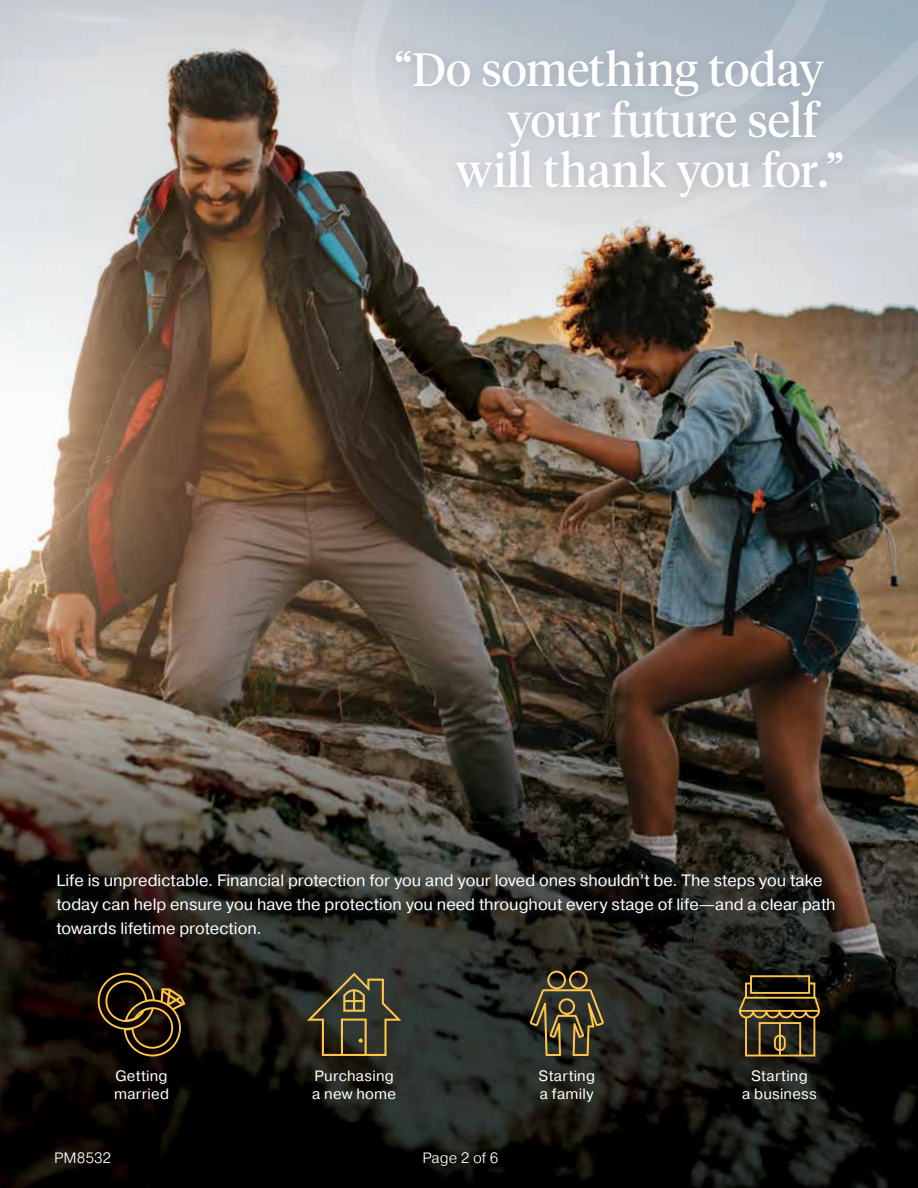
<style>
.page{position:relative;width:918px;height:1188px;background:#fff}
.page>*{position:absolute;margin:0;border:0;box-sizing:border-box;transform-origin:0 0}
.t1{font:46.5px/49.5px "Tiempos Headline";color:#fff;text-align:center}
.t2{font:16.5px/24px "Pragmatica";color:#fff}
.t3{font:15px/18px "Pragmatica";letter-spacing:.015em;color:#fff}
.t4{font:300 15px "Pragmatica";color:#fff}
</style>
<div class="page">
<img style="left:0;top:413px;width:918px;height:775px">
<img style="left:0;top:0;width:918px;height:413px">
<svg style="left:334px;top:0;width:584px;height:254px;background:#bfc4c9"></svg>
<svg style="left:98px;top:973px;width:87px;height:83px;background:#36260f"></svg>
<svg style="left:307px;top:973px;width:94px;height:83px;background:#47432d"></svg>
<svg style="left:530px;top:971px;width:74px;height:85px;background:#51482d"></svg>
<svg style="left:739px;top:975px;width:81px;height:81px;background:#493c1d"></svg>
<div style="left:444px;top:89px;width:389px;height:120px;background:#323e48;opacity:.2"></div>
<div style="left:384px;top:38px;width:451px;height:71px;background:#323e48;opacity:.2"></div>
<div style="left:808px;top:140px;width:47px;height:59px;background:#c7ccd2"></div>
<div style="left:45px;top:862px;width:802px;height:86px;background:#323e48;opacity:.75"></div>
<h1 class="t1" style="left:394px;top:43px;width:431px">“Do something today</h1>
<h1 class="t1" style="left:455px;top:94px;width:390px">your future self will thank you for.”</h1>
<p class="t2" style="left:56px;top:869px;width:781px">Life is unpredictable. Financial protection for you and your loved ones shouldn’t be. The steps you take today can help ensure you have the protection you need throughout every stage of life—and a clear path towards lifetime protection.</p>
<p class="t3" style="left:114px;top:1068px;width:56px">Getting married</p>
<p class="t3" style="left:312px;top:1068px;width:85px">Purchasing a new home</p>
<p class="t3" style="left:539px;top:1068px;width:58px">Starting a family</p>
<p class="t3" style="left:742px;top:1068px;width:76px;text-align:center">Starting<br>a business</p>
<p class="t4" style="left:54px;top:1149px;width:59px">PM8532</p>
<p class="t4" style="left:423px;top:1149px;width:77px">Page 2 of 6</p>
</div>
